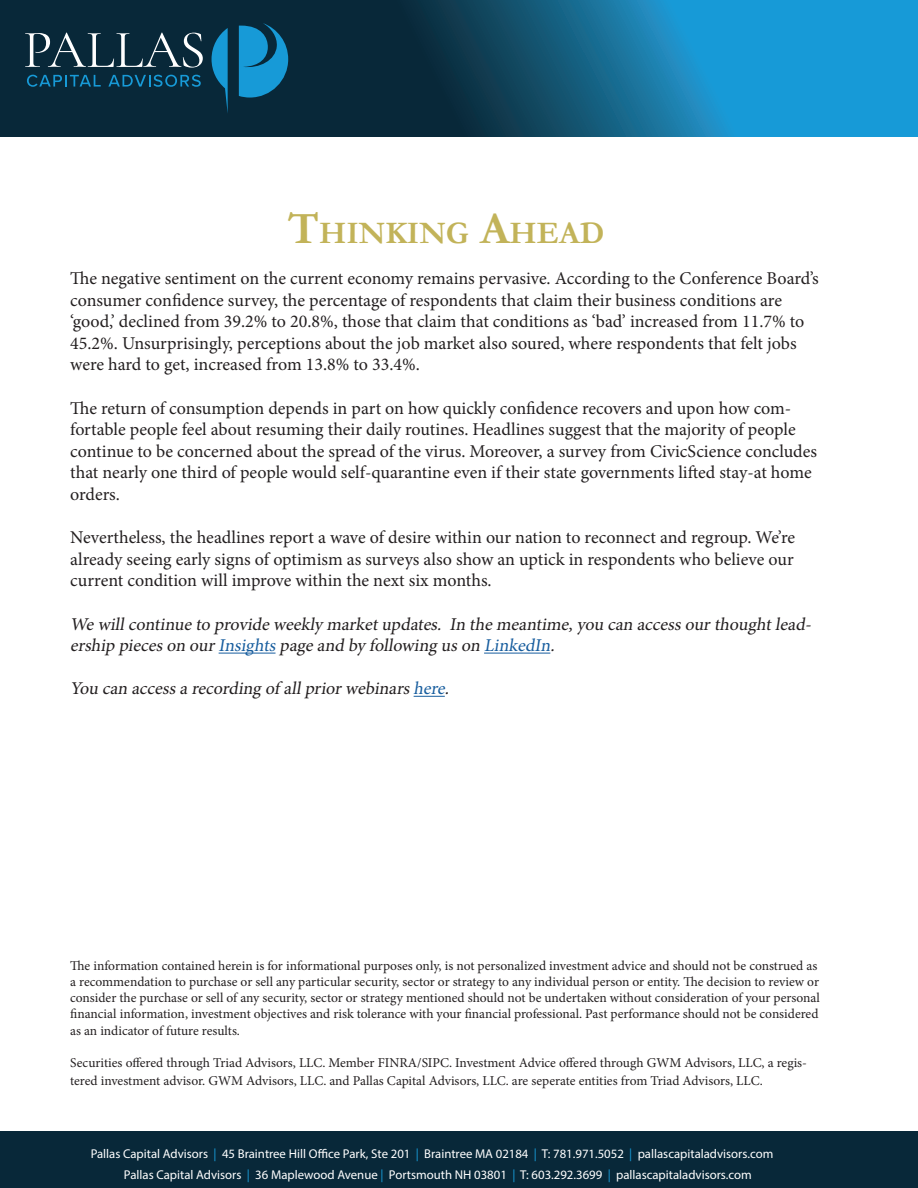
<style>
.page{position:relative;width:918px;height:1188px;background:#fff}
.page>*{position:absolute;margin:0;border:0;box-sizing:border-box;transform-origin:0 0}
.t1{font:700 31.5px "Garamond";color:#c2b359}
.t2{font:18px/21.6px "Minion Pro";letter-spacing:-.005em;color:#231f20}
.t3{font:italic 18px/21.6px "Minion Pro";letter-spacing:-.21em;color:#231f20}
.t4{font:13.5px/16.2px "Minion Pro";color:#231f20}
.t5{font:12.75px "Myriad Pro";color:#fff}
.s1{font-size:45px}
.s2{color:#175d9e}
.s3{color:#179ad7}
</style>
<div class="page">
<hr style="left:219px;top:653px;width:57px;height:1px;background:#175d9e">
<hr style="left:484px;top:653px;width:66px;height:1px;background:#175d9e">
<hr style="left:414px;top:696px;width:31px;height:1px;background:#175d9e">
<svg style="left:0;top:0;width:918px;height:137px"></svg>
<svg style="left:212px;top:28px;width:16px;height:86px"></svg>
<svg style="left:239px;top:23px;width:49px;height:75px"></svg>
<svg style="left:25px;top:33px;width:178px;height:35px"></svg>
<svg style="left:27px;top:75px;width:74px;height:12px"></svg>
<svg style="left:108px;top:75px;width:93px;height:12px"></svg>
<div style="left:0;top:1132px;width:918px;height:56px;background:#082839"></div>
<p class="t1" style="left:288px;top:211px;width:318px"><span class="s1">T</span>HINKING <span class="s1">A</span>HEAD</p>
<p class="t2" style="left:70px;top:268px;width:750px">The negative sentiment on the current economy remains pervasive. According to the Conference Board’s consumer confidence survey, the percentage of respondents that claim their business conditions are ‘good,’ declined from 39.2% to 20.8%, those that claim that conditions as ‘bad’ increased from 11.7% to 45.2%. Unsurprisingly, perceptions about the job market also soured, where respondents that felt jobs were hard to get, increased from 13.8% to 33.4%.</p>
<p class="t2" style="left:70px;top:397px;width:748px">The return of consumption depends in part on how quickly confidence recovers and upon how com&shy;fortable people feel about resuming their daily routines. Headlines suggest that the majority of people continue to be concerned about the spread of the virus. Moreover, a survey from CivicScience concludes that nearly one third of people would self-quarantine even if their state governments lifted stay-at home orders.</p>
<p class="t2" style="left:70px;top:527px;width:726px;text-align:justify">Nevertheless, the headlines report a wave of desire within our nation to reconnect and regroup. We’re already seeing early signs of optimism as surveys also show an uptick in respondents who believe our current condition will improve within the next six months.</p>
<p class="t3" style="left:70px;top:613px;width:746px">We willcontinue to provide weekly marketupdates. In the meantime,you can accessourthoughtlead&shy;ership pieceson our<span class="s2">Insights</span>page and by following uson <span class="s2">LinkedIn</span>.</p>
<p class="t3" style="left:70px;top:678px;width:384px">You can accessa recording of allpriorwebinars<span class="s2">here</span>.</p>
<p class="t4" style="left:70px;top:958px;width:751px">The information contained herein is for informational purposes only, is not personalized investment advice and should not be construed as a recommendation to purchase or sell any particular security, sector or strategy to any individual person or entity. The decision to review or consider the purchase or sell of any security, sector or strategy mentioned should not be undertaken without consideration of your personal financial information, investment objectives and risk tolerance with your financial professional. Past performance should not be considered as an indicator of future results.</p>
<p class="t4" style="left:70px;top:1054px;width:738px;line-height:18px">Securities offered through Triad Advisors, LLC. Member FINRA/SIPC. Investment Advice offered through GWM Advisors, LLC, a regis&shy;tered investment advisor. GWM Advisors, LLC. and Pallas Capital Advisors, LLC. are seperate entities from Triad Advisors, LLC.</p>
<p class="t5" style="left:91px;top:1146px;width:684px">Pallas Capital Advisors <span class="s3">|</span> 45 Braintree Hill Office Park, Ste 201 <span class="s3">|</span> Braintree MA 02184 <span class="s3">|</span> T: 781.971.5052 <span class="s3">|</span> pallascapitaladvisors.com</p>
<p class="t5" style="left:124px;top:1167px;width:629px">Pallas Capital Advisors <span class="s3">|</span> 36 Maplewood Avenue <span class="s3">|</span> Portsmouth NH 03801 <span class="s3">|</span> T: 603.292.3699 <span class="s3">|</span> pallascapitaladvisors.com</p>
</div>
